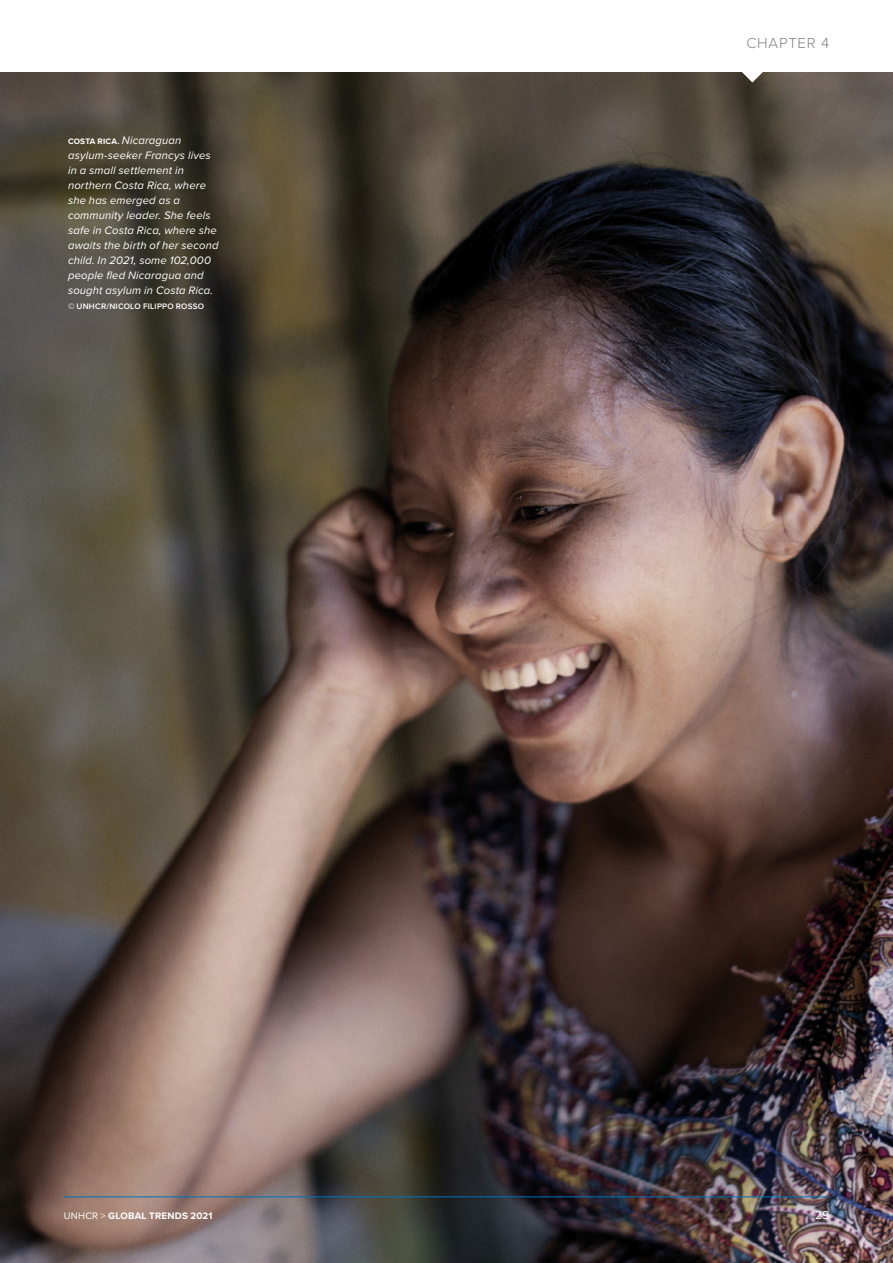
<style>
.page{position:relative;width:893px;height:1263px;background:#fff}
.page>*{position:absolute;margin:0;border:0;box-sizing:border-box;transform-origin:0 0}
.t1{font:300 15px "Proxima Nova";color:#808285}
._2021___link_call_ch{font:12px "Proxima Nova";color:#fff}
._2021___Caption-Blac{font:italic 11.25px/15px "Proxima Nova";letter-spacing:.015em;color:#fff}
._2021___link_call_ch-2{font:700 9.75px "Proxima Nova";letter-spacing:.02em;color:#fff}
._2021___Caption-Blac-2{font:600 8.25px "Proxima Nova";letter-spacing:.03em;color:#fff}
._2021___Caption-Blac-3{font:700 8.25px "Proxima Nova";letter-spacing:.02em;color:#fff}
.s1{font-weight:400;font-style:italic;font-size:11.25px}
.s2{font-weight:400}
</style>
<div class="page">
<img style="left:0;top:72px;width:893px;height:1191px">
<hr style="left:64px;top:1196px;width:765px;height:1px;background:#0072bc">
<svg style="left:739px;top:72px;width:27px;height:11px"></svg>
<p class="_2021___Caption-Blac-3" style="left:68px;top:135px;width:115px">COSTA RICA. <span class="s1">Nicaraguan</span></p>
<p class="_2021___Caption-Blac" style="left:68px;top:147px;width:152px">asylum-seeker Francys lives in a small settlement in northern Costa Rica, where she has emerged as a community leader. She feels safe in Costa Rica, where she awaits the birth of her second child. In 2021, some 102,000 people fled Nicaragua and sought asylum in Costa Rica.</p>
<p class="_2021___Caption-Blac-2" style="left:68px;top:300px;width:138px">© UNHCR/NICOLO FILIPPO ROSSO</p>
<h1 class="t1" style="left:746px;top:32px;width:22px">CHAPTER</h1>
<h1 class="t1" style="left:821px;top:32px;width:10px">4</h1>
<p class="_2021___link_call_ch-2" style="left:64px;top:1208px;width:150px"><span class="s2">UNHCR &gt;</span> GLOBAL TRENDS 2021</p>
<p class="_2021___link_call_ch" style="left:815px;top:1206px;width:16px">29</p>
</div>
